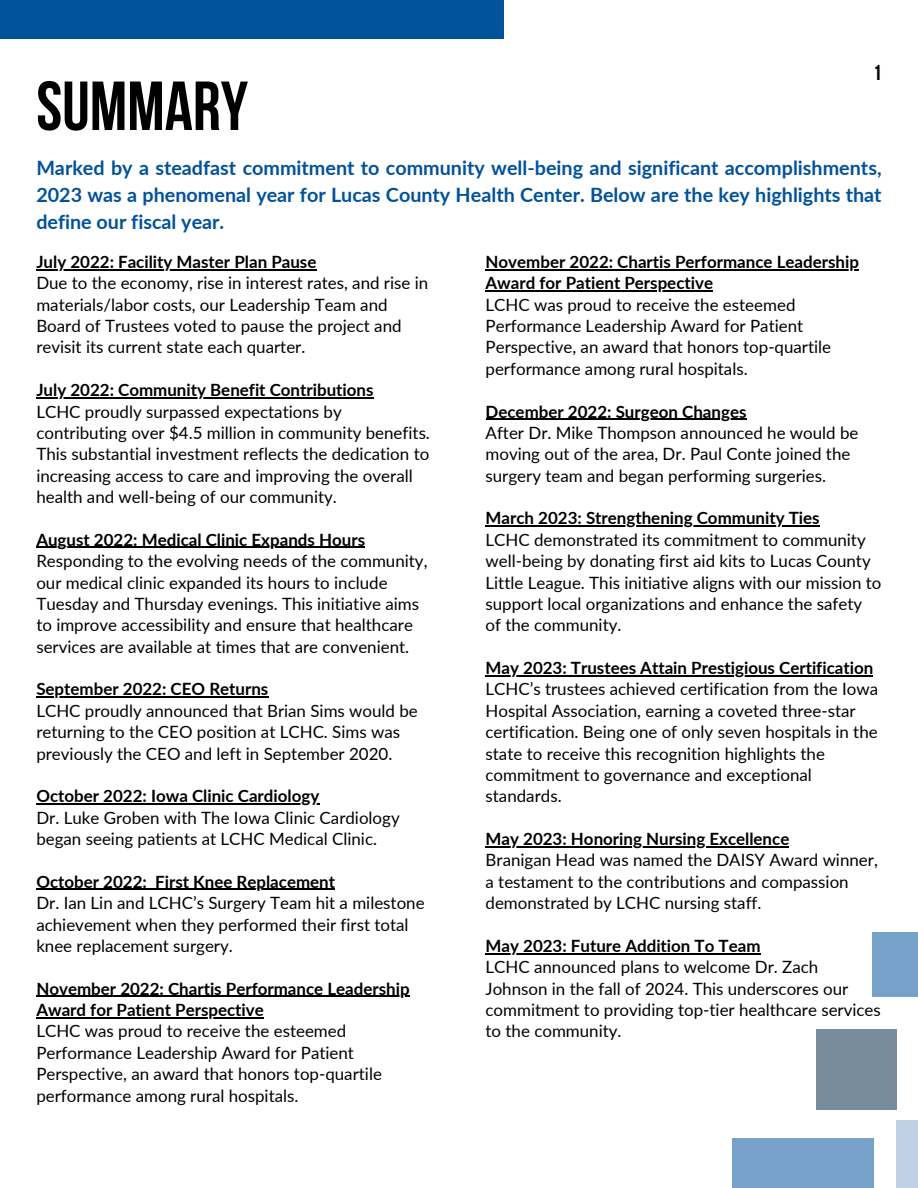
<style>
.page{position:relative;width:918px;height:1188px;background:#fff}
.page>*{position:absolute;margin:0;border:0;box-sizing:border-box;transform-origin:0 0}
.t1{font:700 69.3px "Bebas Neue";color:#000}
.t2{font:700 21.45px "Bebas Neue";color:#000}
.t3{font:700 19.8px/27px "Lato";color:#00529b;text-align:justify}
.t4{font:16.95px/21.3px "Lato";color:#000}
.t5{font:700 16.95px "Lato";color:#000}
.s1{font-weight:700}
</style>
<div class="page">
<hr style="left:36px;top:269px;width:280px;height:1px;background:#000">
<hr style="left:36px;top:397px;width:338px;height:1px;background:#000">
<hr style="left:36px;top:547px;width:329px;height:1px;background:#000">
<hr style="left:36px;top:697px;width:232px;height:1px;background:#000">
<hr style="left:36px;top:803px;width:283px;height:2px;background:#000">
<hr style="left:36px;top:889px;width:111px;height:1px;background:#000">
<hr style="left:155px;top:889px;width:180px;height:1px;background:#000">
<hr style="left:36px;top:996px;width:374px;height:1px;background:#000">
<hr style="left:36px;top:1017px;width:228px;height:1px;background:#000">
<div style="left:732px;top:1138px;width:142px;height:50px;background:#76a2c9"></div>
<div style="left:817px;top:1030px;width:80px;height:80px;background:#798c9d"></div>
<div style="left:897px;top:1120px;width:21px;height:68px;background:#c0d1e6"></div>
<div style="left:872px;top:933px;width:46px;height:64px;background:#76a2c9"></div>
<div style="left:0;top:0;width:504px;height:39px;background:#00529b"></div>
<hr style="left:486px;top:269px;width:373px;height:1px;background:#000">
<hr style="left:486px;top:290px;width:227px;height:2px;background:#000">
<hr style="left:486px;top:419px;width:260px;height:1px;background:#000">
<hr style="left:486px;top:526px;width:334px;height:1px;background:#000">
<hr style="left:486px;top:675px;width:387px;height:1px;background:#000">
<hr style="left:486px;top:846px;width:303px;height:1px;background:#000">
<hr style="left:486px;top:953px;width:275px;height:1px;background:#000">
<p class="t2" style="left:873px;top:64px;width:10px">1</p>
<h1 class="t1" style="left:36px;top:78px;width:213px">SUMMARY</h1>
<p class="t3" style="left:36px;top:154px;width:847px">Marked by a steadfast commitment to community well-being and significant accomplishments, 2023 was a phenomenal year for Lucas County Health Center. Below are the key highlights that define our fiscal year.</p>
<h2 class="t5" style="left:36px;top:251px;width:282px">July 2022: Facility Master Plan Pause</h2>
<p class="t4" style="left:36px;top:272px;width:393px">Due to the economy, rise in interest rates, and rise in materials/labor costs, our Leadership Team and Board of Trustees voted to pause the project and revisit its current state each quarter.</p>
<p class="t5" style="left:36px;top:379px;width:339px">July 2022: Community Benefit Contributions</p>
<p class="t4" style="left:36px;top:400px;width:395px">LCHC proudly surpassed expectations by contributing over $4.5 million in community benefits.<br>This substantial investment reflects the dedication to increasing access to care and improving the overall health and well-being of our community.</p>
<p class="t5" style="left:36px;top:529px;width:330px">August 2022: Medical Clinic Expands Hours</p>
<p class="t4" style="left:36px;top:550px;width:393px">Responding to the evolving needs of the community, our medical clinic expanded its hours to include Tuesday and Thursday evenings. This initiative aims to improve accessibility and ensure that healthcare services are available at times that are convenient.</p>
<p class="t5" style="left:36px;top:679px;width:234px">September 2022: CEO Returns</p>
<p class="t4" style="left:36px;top:700px;width:383px">LCHC proudly announced that Brian Sims would be returning to the CEO position at LCHC. Sims was previously the CEO and left in September 2020.</p>
<p class="t5" style="left:36px;top:786px;width:285px">October 2022: Iowa Clinic Cardiology</p>
<p class="t4" style="left:36px;top:806px;width:365px">Dr. Luke Groben with The Iowa Clinic Cardiology began seeing patients at LCHC Medical Clinic.</p>
<p class="t5" style="left:36px;top:871px;width:112px">October 2022:</p>
<p class="t5" style="left:486px;top:251px;width:375px">November 2022: Chartis Performance Leadership</p>
<p class="t4" style="left:486px;top:272px;width:311px"><span class="s1">Award for Patient Perspective<br></span>LCHC was proud to receive the esteemed</p>
<p class="t4" style="left:486px;top:315px;width:347px">Performance Leadership Award for Patient<br>Perspective, an award that honors top-quartile performance among rural hospitals.</p>
<p class="t5" style="left:486px;top:401px;width:262px">December 2022: Surgeon Changes</p>
<p class="t4" style="left:486px;top:422px;width:374px">After Dr. Mike Thompson announced he would be moving out of the area, Dr. Paul Conte joined the surgery team and began performing surgeries.</p>
<p class="t5" style="left:486px;top:508px;width:336px">March 2023: Strengthening Community Ties</p>
<p class="t4" style="left:486px;top:529px;width:398px">LCHC demonstrated its commitment to community well-being by donating first aid kits to Lucas County Little League. This initiative aligns with our mission to support local organizations and enhance the safety of the community.</p>
<p class="t5" style="left:486px;top:657px;width:389px">May 2023: Trustees Attain Prestigious Certification</p>
<p class="t4" style="left:486px;top:678px;width:394px">LCHC’s trustees achieved certification from the Iowa Hospital Association, earning a coveted three-star certification. Being one of only seven hospitals in the state to receive this recognition highlights the commitment to governance and exceptional standards.</p>
<p class="t5" style="left:486px;top:828px;width:305px">May 2023: Honoring Nursing Excellence</p>
<p class="t4" style="left:486px;top:849px;width:394px">Branigan Head was named the DAISY Award winner, a testament to the contributions and compassion demonstrated by LCHC nursing staff.</p>
<p class="t5" style="left:486px;top:935px;width:277px">May 2023: Future Addition To Team</p>
<p class="t4" style="left:486px;top:956px;width:397px">LCHC announced plans to welcome Dr. Zach Johnson in the fall of 2024. This underscores our commitment to providing top-tier healthcare services to the community.</p>
<p class="t4" style="left:36px;top:871px;width:390px;text-indent:119px"><span class="s1">First Knee Replacement<br></span>Dr. Ian Lin and LCHC’s Surgery Team hit a milestone achievement when they performed their first total</p>
<p class="t4" style="left:36px;top:935px;width:198px">knee replacement surgery.</p>
<p class="t5" style="left:36px;top:978px;width:375px">November 2022: Chartis Performance Leadership</p>
<p class="t4" style="left:36px;top:999px;width:311px"><span class="s1">Award for Patient Perspective<br></span>LCHC was proud to receive the esteemed</p>
<p class="t4" style="left:36px;top:1042px;width:347px">Performance Leadership Award for Patient<br>Perspective, an award that honors top-quartile performance among rural hospitals.</p>
</div>
